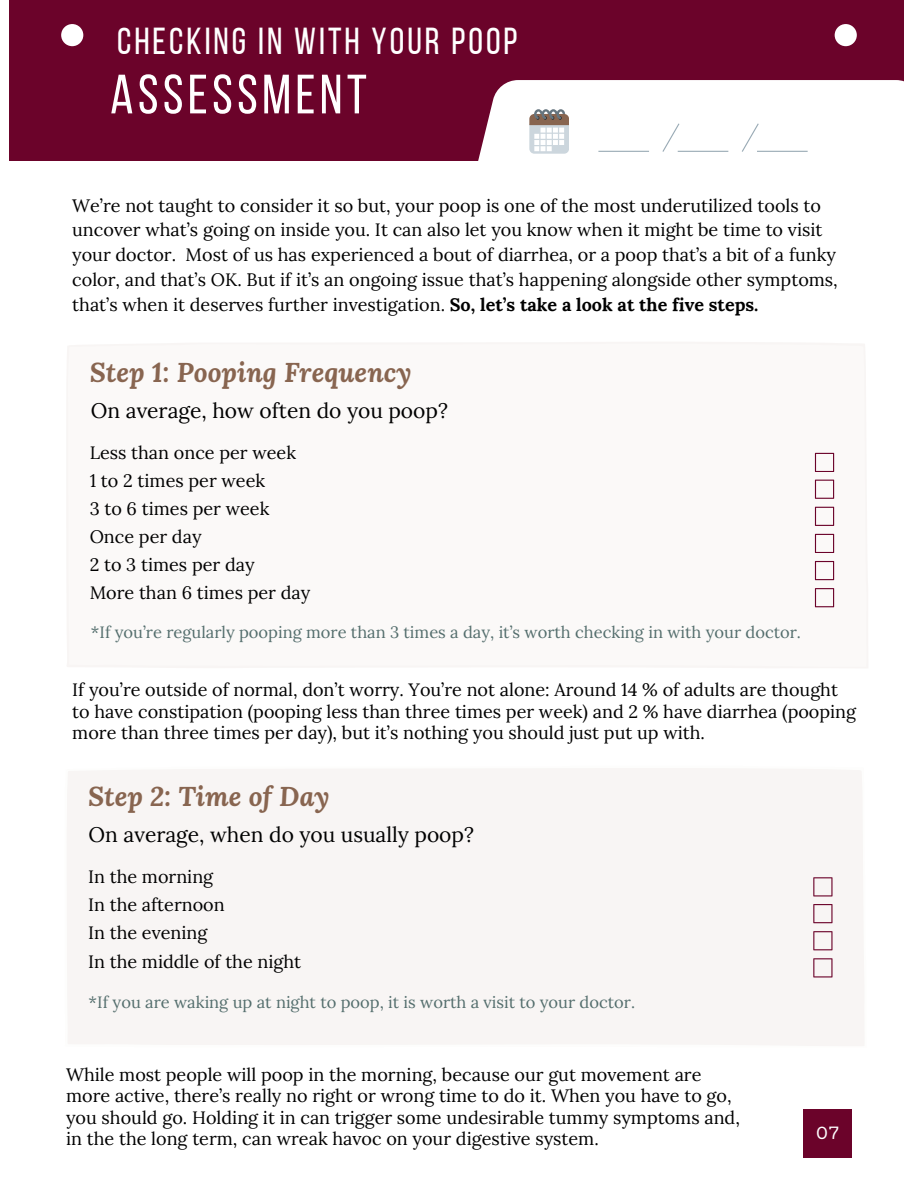
<style>
.page{position:relative;width:918px;height:1188px;background:#fff}
.page>*{position:absolute;margin:0;border:0;box-sizing:border-box;transform-origin:0 0}
.t1{font:55.35px "Bebas Neue";letter-spacing:.08em;color:#fff}
.t2{font:37.5px "Bebas Neue";letter-spacing:.08em;color:#fff}
.t3{font:italic 700 27px "Lora";color:#886550}
.t4{font:21px "Lora";color:#000}
.t5{font:18px/21.3px "Lora";color:#000}
.t6{font:17.1px "Sanchez";color:#fff}
.t7{font:16.5px "Lora";color:#546e6d}
.s1{font-weight:700}
</style>
<div class="page">
<svg style="left:67px;top:342px;width:801px;height:326px"></svg>
<svg style="left:815px;top:453px;width:19px;height:19px"></svg>
<svg style="left:815px;top:480px;width:19px;height:19px"></svg>
<svg style="left:815px;top:507px;width:19px;height:19px"></svg>
<svg style="left:815px;top:534px;width:19px;height:19px"></svg>
<svg style="left:815px;top:561px;width:19px;height:19px"></svg>
<svg style="left:815px;top:588px;width:19px;height:19px"></svg>
<div style="left:67px;top:768px;width:797px;height:278px;background:#f8f5f4"></div>
<svg style="left:813px;top:877px;width:19px;height:19px"></svg>
<svg style="left:813px;top:904px;width:19px;height:19px"></svg>
<svg style="left:813px;top:931px;width:19px;height:19px"></svg>
<svg style="left:813px;top:958px;width:19px;height:19px"></svg>
<div style="left:10px;top:0;width:894px;height:160px;background:#6b032a"></div>
<div style="left:471px;top:80px;width:433px;height:81px;background:#fff"></div>
<div style="left:61px;top:24px;width:22px;height:22px;background:#fff;border-radius:50%"></div>
<div style="left:835px;top:24px;width:22px;height:22px;background:#fff;border-radius:50%"></div>
<hr style="left:678px;top:151px;width:50px;height:1px;background:#99aab5">
<hr style="left:757px;top:151px;width:51px;height:1px;background:#99aab5">
<hr style="left:598px;top:151px;width:51px;height:1px;background:#99aab5">
<svg style="left:661px;top:122px;width:20px;height:31px"></svg>
<svg style="left:741px;top:122px;width:19px;height:31px"></svg>
<svg style="left:529px;top:109px;width:40px;height:45px;background:#c4c2c2"></svg>
<div style="left:803px;top:1109px;width:49px;height:49px;background:#6b032a"></div>
<p class="t2" style="left:117px;top:26px;width:402px">CHECKING IN WITH YOUR POOP</p>
<p class="t1" style="left:110px;top:72px;width:258px">ASSESSMENT</p>
<p class="t5" style="left:72px;top:193px;width:767px;line-height:24.8px">We’re not taught to consider it so but, your poop is one of the most underutilized tools to uncover what’s going on inside you. It can also let you know when it might be time to visit your doctor. Most of us has experienced a bout of diarrhea, or a poop that’s a bit of a funky color, and that’s OK. But if it’s an ongoing issue that’s happening alongside other symptoms, that’s when it deserves further investigation. <span class="s1">So, let’s take a look at the five steps.</span></p>
<h2 class="t3" style="left:90px;top:354px;width:323px">Step 1: Pooping Frequency</h2>
<h1 class="t4" style="left:91px;top:397px;width:359px">On average, how often do you poop?</h1>
<p class="t5" style="left:90px;top:441px;width:208px">Less than once per week</p>
<p class="t5" style="left:90px;top:470px;width:177px">1 to 2 times per week</p>
<h3 class="t5" style="left:90px;top:498px;width:181px">3 to 6 times per week</h3>
<h4 class="t5" style="left:90px;top:526px;width:113px">Once per day</h4>
<p class="t5" style="left:90px;top:554px;width:166px">2 to 3 times per day</p>
<p class="t5" style="left:90px;top:582px;width:222px">More than 6 times per day</p>
<p class="t7" style="left:91px;top:621px;width:712px">*If you’re regularly pooping more than 3 times a day, it’s worth checking in with your doctor.</p>
<p class="t5" style="left:72px;top:679px;width:785px">If you’re outside of normal, don’t worry. You’re not alone: Around 14 % of adults are thought to have constipation (pooping less than three times per week) and 2 % have diarrhea (pooping more than three times per day), but it’s nothing you should just put up with.</p>
<p class="t3" style="left:88px;top:778px;width:243px">Step 2: Time of Day</p>
<p class="t4" style="left:89px;top:821px;width:387px">On average, when do you usually poop?</p>
<p class="t5" style="left:88px;top:866px;width:127px">In the morning</p>
<p class="t5" style="left:88px;top:894px;width:138px">In the afternoon</p>
<p class="t5" style="left:88px;top:922px;width:121px">In the evening</p>
<p class="t5" style="left:88px;top:950px;width:215px">In the middle of the night</p>
<p class="t7" style="left:89px;top:992px;width:548px">*If you are waking up at night to poop, it is worth a visit to your doctor.</p>
<h3 class="t5" style="left:66px;top:1064px;width:675px">While most people will poop in the morning, because our gut movement are more active, there’s really no right or wrong time to do it. When you have to go, you should go. Holding it in can trigger some undesirable tummy symptoms and, in the the long term, can wreak havoc on your digestive system.</h3>
<p class="t6" style="left:816px;top:1122px;width:24px">07</p>
</div>
